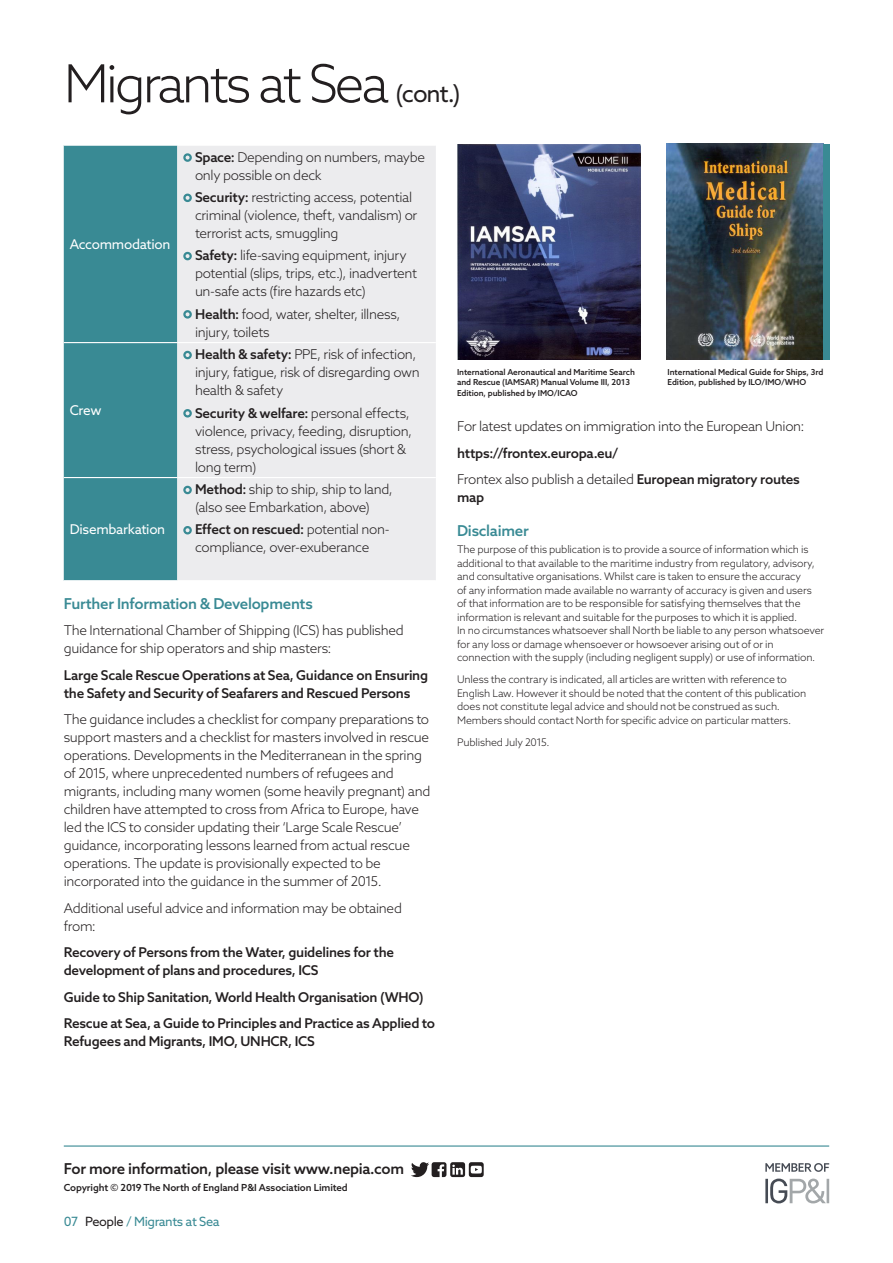
<style>
.page{position:relative;width:893px;height:1263px;background:#fff}
.page>*{position:absolute;margin:0;border:0;box-sizing:border-box;transform-origin:0 0}
.NORTH_-_Title__cont{font:300 52.5px "Azo Sans";letter-spacing:-.06em;color:#231f20}
.NORTH_-_Footer{font:500 15px "Azo Sans";letter-spacing:-.02em;color:#231f20}
.NORTH_-_Body_2{font:500 15px "Azo Sans";letter-spacing:-.02em;color:#398a94}
.NORTH_-_Sub_Header{font:500 15px "Azo Sans";letter-spacing:-.02em;color:#398a94}
.NORTH_-_Body_2-2{font:300 13.5px/18px "Azo Sans";letter-spacing:-.025em;color:#231f20}
.NORTH_-_Points_1{font:300 13.5px/18px "Azo Sans";letter-spacing:-.025em;color:#231f20}
.NORTH_-_Body_2-3{font:500 13.5px/18px "Azo Sans";letter-spacing:-.02em;color:#231f20}
.NORTH_-_Body_2-4{font:13.5px "Azo Sans";letter-spacing:-.02em;color:#fff}
.NORTH_-_Navigation{font:12.75px "Azo Sans";letter-spacing:-.03em;color:#398a94}
.NORTH_-_Disclaimer{font:300 10.5px/13.5px "Azo Sans";letter-spacing:-.015em;color:#231f20}
.NORTH_-_Footer-2{font:500 9.75px "Azo Sans";letter-spacing:-.01em;color:#231f20}
.NORTH_-_Copyright{font:500 8.25px/10.8px "Azo Sans";letter-spacing:-.01em;color:#231f20}
.s1{font-weight:400;font-size:24px}
.s2{font-weight:500}
.s3{color:#231f20}
</style>
<div class="page">
<img style="left:667px;top:144px;width:156px;height:215px">
<div style="left:64px;top:146px;width:113px;height:434px;background:#398a94"></div>
<div style="left:177px;top:146px;width:259px;height:434px;background:#ececee"></div>
<hr style="left:64px;top:477px;width:113px;height:1px;background:#fff">
<hr style="left:177px;top:477px;width:259px;height:1px;background:#fff">
<hr style="left:64px;top:342px;width:113px;height:1px;background:#fff">
<hr style="left:177px;top:342px;width:259px;height:1px;background:#fff">
<div style="left:183px;top:153px;width:9px;height:9px;border:2px solid #398a94;border-radius:50%"></div>
<div style="left:183px;top:194px;width:9px;height:8px;border:2px solid #398a94;border-radius:50%"></div>
<div style="left:183px;top:252px;width:9px;height:8px;border:2px solid #398a94;border-radius:50%"></div>
<div style="left:183px;top:310px;width:9px;height:9px;border:2px solid #398a94;border-radius:50%"></div>
<div style="left:183px;top:351px;width:9px;height:8px;border:2px solid #398a94;border-radius:50%"></div>
<div style="left:183px;top:409px;width:9px;height:8px;border:2px solid #398a94;border-radius:50%"></div>
<div style="left:183px;top:486px;width:9px;height:8px;border:2px solid #398a94;border-radius:50%"></div>
<div style="left:183px;top:526px;width:9px;height:8px;border:2px solid #398a94;border-radius:50%"></div>
<hr style="left:64px;top:1145px;width:765px;height:1px;background:#398a94">
<svg style="left:411px;top:1162px;width:73px;height:15px"></svg>
<svg style="left:765px;top:1178px;width:64px;height:25px"></svg>
<svg style="left:765px;top:1163px;width:64px;height:9px"></svg>
<img style="left:457px;top:145px;width:184px;height:214px">
<div style="left:823px;top:144px;width:6px;height:215px;background:#398a94"></div>
<p class="NORTH_-_Title__cont" style="left:64px;top:49px;width:398px">Migrants at Sea <span class="s1">(cont.)</span></p>
<p class="NORTH_-_Body_2-4" style="left:70px;top:236px;width:102px">Accommodation</p>
<p class="NORTH_-_Body_2-4" style="left:70px;top:402px;width:33px">Crew</p>
<p class="NORTH_-_Body_2-4" style="left:70px;top:521px;width:97px">Disembarkation</p>
<p class="NORTH_-_Points_1" style="left:195px;top:148px;width:232px"><span class="s2">Space:</span> Depending on numbers, maybe only possible on deck</p>
<p class="NORTH_-_Points_1" style="left:195px;top:188px;width:224px"><span class="s2">Security:</span> restricting access, potential criminal (violence, theft, vandalism) or terrorist acts, smuggling</p>
<p class="NORTH_-_Points_1" style="left:195px;top:246px;width:224px"><span class="s2">Safety:</span> life-saving equipment, injury potential (slips, trips, etc.), inadvertent un-safe acts (fire hazards etc)</p>
<p class="NORTH_-_Points_1" style="left:195px;top:305px;width:207px"><span class="s2">Health:</span> food, water, shelter, illness, injury, toilets</p>
<p class="NORTH_-_Points_1" style="left:195px;top:345px;width:226px"><span class="s2">Health &amp; safety:</span> PPE, risk of infection, injury, fatigue, risk of disregarding own health &amp; safety</p>
<p class="NORTH_-_Points_1" style="left:195px;top:404px;width:219px"><span class="s2">Security &amp; welfare:</span> personal effects, violence, privacy, feeding, disruption, stress, psychological issues (short &amp; long term)</p>
<p class="NORTH_-_Points_1" style="left:195px;top:480px;width:199px"><span class="s2">Method:</span> ship to ship, ship to land, (also see Embarkation, above)</p>
<p class="NORTH_-_Points_1" style="left:195px;top:520px;width:196px"><span class="s2">Effect on rescued:</span> potential non&shy;compliance, over-exuberance</p>
<p class="NORTH_-_Body_2" style="left:64px;top:594px;width:251px">Further Information &amp; Developments</p>
<p class="NORTH_-_Body_2-2" style="left:64px;top:621px;width:342px">The International Chamber of Shipping (ICS) has published guidance for ship operators and ship masters:</p>
<p class="NORTH_-_Body_2-3" style="left:64px;top:666px;width:366px">Large Scale Rescue Operations at Sea, Guidance on Ensuring the Safety and Security of Seafarers and Rescued Persons</p>
<p class="NORTH_-_Body_2-2" style="left:64px;top:710px;width:368px">The guidance includes a checklist for company preparations to support masters and a checklist for masters involved in rescue operations. Developments in the Mediterranean in the spring of 2015, where unprecedented numbers of refugees and migrants, including many women (some heavily pregnant) and children have attempted to cross from Africa to Europe, have led the ICS to consider updating their ‘Large Scale Rescue’ guidance, incorporating lessons learned from actual rescue operations. The update is provisionally expected to be incorporated into the guidance in the summer of 2015.</p>
<p class="NORTH_-_Body_2-2" style="left:64px;top:899px;width:340px">Additional useful advice and information may be obtained from:</p>
<p class="NORTH_-_Body_2-3" style="left:64px;top:943px;width:332px">Recovery of Persons from the Water, guidelines for the development of plans and procedures, ICS</p>
<p class="NORTH_-_Body_2-3" style="left:64px;top:988px;width:361px">Guide to Ship Sanitation, World Health Organisation (WHO)</p>
<p class="NORTH_-_Body_2-3" style="left:64px;top:1014px;width:373px">Rescue at Sea, a Guide to Principles and Practice as Applied to<br>Refugees and Migrants, IMO, UNHCR, ICS</p>
<p class="NORTH_-_Copyright" style="left:457px;top:366px;width:179px">International Aeronautical and Maritime Search and Rescue (IAMSAR) Manual Volume III, 2013<br>Edition, published by IMO/ICAO</p>
<p class="NORTH_-_Copyright" style="left:668px;top:366px;width:157px">International Medical Guide for Ships, 3rd<br>Edition, published by ILO/IMO/WHO</p>
<p class="NORTH_-_Body_2-2" style="left:457px;top:417px;width:349px">For latest updates on immigration into the European Union:</p>
<p class="NORTH_-_Body_2-3" style="left:457px;top:443px;width:163px">https://frontex.europa.eu/</p>
<p class="NORTH_-_Body_2-2" style="left:457px;top:470px;width:344px">Frontex also publish a detailed <span class="s2">European migratory routes map</span></p>
<p class="NORTH_-_Sub_Header" style="left:457px;top:520px;width:73px">Disclaimer</p>
<p class="NORTH_-_Disclaimer" style="left:457px;top:543px;width:369px">The purpose of this publication is to provide a source of information which is additional to that available to the maritime industry from regulatory, advisory, and consultative organisations. Whilst care is taken to ensure the accuracy<br>of any information made available no warranty of accuracy is given and users<br>of that information are to be responsible for satisfying themselves that the information is relevant and suitable for the purposes to which it is applied.<br>In no circumstances whatsoever shall North be liable to any person whatsoever for any loss or damage whensoever or howsoever arising out of or in connection with the supply (including negligent supply) or use of information.</p>
<p class="NORTH_-_Disclaimer" style="left:457px;top:673px;width:351px">Unless the contrary is indicated, all articles are written with reference to English Law. However it should be noted that the content of this publication does not constitute legal advice and should not be construed as such.<br>Members should contact North for specific advice on particular matters.</p>
<p class="NORTH_-_Disclaimer" style="left:457px;top:735px;width:94px">Published July 2015.</p>
<p class="NORTH_-_Footer" style="left:64px;top:1159px;width:342px">For more information, please visit www.nepia.com</p>
<p class="NORTH_-_Footer-2" style="left:64px;top:1181px;width:286px">Copyright © 2019 The North of England P&amp;I Association Limited</p>
<p class="NORTH_-_Navigation" style="left:64px;top:1213px;width:157px">07 <span class="s3">People</span> / Migrants at Sea</p>
</div>
